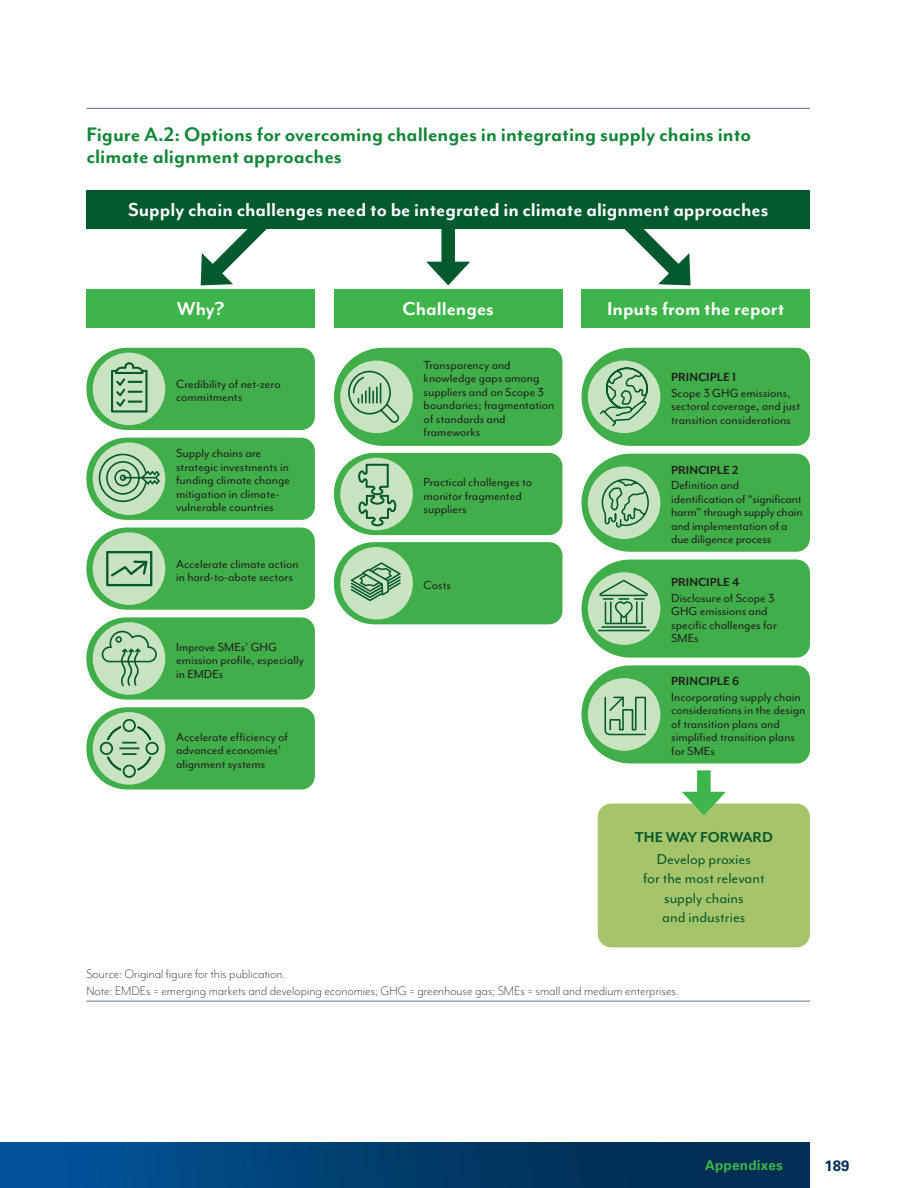
<style>
.page{position:relative;width:918px;height:1188px;background:#fff}
.page>*{position:absolute;margin:0;border:0;box-sizing:border-box;transform-origin:0 0}
.chart_titles{font:700 22.5px/22.5px "Mr Eaves Mod OT";color:#118637}
.head_D{font:700 21.6px "Mr Eaves Mod OT";color:#fff}
.head_D-2{font:16.5px/19.5px "Mr Eaves Mod OT";color:#04592d;text-align:center}
.head_D-3{font:700 16.5px "Mr Eaves Mod OT";letter-spacing:-.005em;color:#04592d}
.t1{font:700 15px "Univers LT Std";color:#002e54}
.notes{font:300 14.25px "Mr Eaves Mod OT";color:#231f20}
.head_D-4{font:13.5px/13.5px "Mr Eaves Mod OT";color:#231f20}
.head_D-5{font:700 13.5px "Mr Eaves Mod OT";color:#231f20}
.t2{font:700 13.5px "Univers LT Std";letter-spacing:.02em;color:#3db54a}
</style>
<div class="page">
<div style="left:0;top:1143px;width:810px;height:45px;background:linear-gradient(to right,#025399,#002846)"></div>
<hr style="left:0;top:1143px;width:1px;height:45px;background:#01519b">
<hr style="left:86px;top:108px;width:724px;height:1px;background:#5e718f">
<hr style="left:86px;top:1001px;width:724px;height:1px;background:#5e718f">
<div style="left:86px;top:289px;width:229px;height:39px;background:#3db54a"></div>
<div style="left:334px;top:289px;width:228px;height:39px;background:#3db54a"></div>
<div style="left:582px;top:289px;width:228px;height:39px;background:#3db54a"></div>
<div style="left:441px;top:229px;width:14px;height:42px;background:#04592d"></div>
<svg style="left:426px;top:262px;width:44px;height:23px"></svg>
<svg style="left:624px;top:229px;width:67px;height:57px"></svg>
<svg style="left:200px;top:229px;width:67px;height:57px"></svg>
<div style="left:86px;top:190px;width:724px;height:39px;background:#04592d"></div>
<svg style="left:582px;top:348px;width:228px;height:98px"></svg>
<svg style="left:582px;top:454px;width:228px;height:98px"></svg>
<svg style="left:582px;top:560px;width:228px;height:98px"></svg>
<svg style="left:582px;top:665px;width:228px;height:98px"></svg>
<svg style="left:86px;top:348px;width:229px;height:82px"></svg>
<svg style="left:86px;top:438px;width:229px;height:82px"></svg>
<svg style="left:86px;top:528px;width:229px;height:82px"></svg>
<svg style="left:86px;top:617px;width:229px;height:83px"></svg>
<svg style="left:86px;top:707px;width:229px;height:82px"></svg>
<svg style="left:334px;top:348px;width:228px;height:98px"></svg>
<svg style="left:334px;top:453px;width:228px;height:82px"></svg>
<svg style="left:334px;top:542px;width:228px;height:82px"></svg>
<div style="left:598px;top:804px;width:212px;height:143px;background:#a6c469;border-radius:14px"></div>
<div style="left:697px;top:770px;width:14px;height:31px;background:#3db54a"></div>
<svg style="left:682px;top:792px;width:44px;height:23px"></svg>
<p class="chart_titles" style="left:86px;top:122px;width:666px">Figure A.2: Options for overcoming challenges in integrating supply chains into climate alignment approaches</p>
<p class="head_D" style="left:128px;top:197px;width:642px">Supply chain challenges need to be integrated in climate alignment approaches</p>
<p class="head_D" style="left:177px;top:296px;width:49px">Why?</p>
<p class="head_D" style="left:403px;top:296px;width:93px">Challenges</p>
<p class="head_D" style="left:607px;top:296px;width:179px">Inputs from the report</p>
<p class="head_D-4" style="left:176px;top:377px;width:106px">Credibility of net-zero commitments</p>
<p class="head_D-4" style="left:176px;top:447px;width:116px">Supply chains are strategic investments in funding climate change mitigation in climate&shy;vulnerable countries</p>
<p class="head_D-4" style="left:176px;top:557px;width:124px">Accelerate climate action in hard-to-abate sectors</p>
<p class="head_D-4" style="left:176px;top:640px;width:129px">Improve SMEs’ GHG emission profile, especially in EMDEs</p>
<p class="head_D-4" style="left:176px;top:730px;width:114px">Accelerate efficiency of advanced economies’ alignment systems</p>
<p class="head_D-4" style="left:424px;top:358px;width:132px">Transparency and knowledge gaps among suppliers and on Scope 3 boundaries; fragmentation of standards and frameworks</p>
<p class="head_D-4" style="left:424px;top:475px;width:110px">Practical challenges to monitor fragmented suppliers</p>
<p class="head_D-4" style="left:424px;top:578px;width:29px">Costs</p>
<p class="head_D-5" style="left:671px;top:369px;width:67px">PRINCIPLE 1</p>
<p class="head_D-4" style="left:671px;top:386px;width:131px">Scope 3 GHG emissions, sectoral coverage, and just transition considerations</p>
<p class="head_D-5" style="left:671px;top:462px;width:69px">PRINCIPLE 2</p>
<p class="head_D-4" style="left:671px;top:478px;width:133px">Definition and identification of “significant harm” through supply chain and implementation of a due diligence process</p>
<p class="head_D-5" style="left:671px;top:574px;width:70px">PRINCIPLE 4</p>
<p class="head_D-4" style="left:671px;top:591px;width:107px">Disclosure of Scope 3<br>GHG emissions and specific challenges for<br>SMEs</p>
<p class="head_D-5" style="left:671px;top:674px;width:70px">PRINCIPLE 6</p>
<p class="head_D-4" style="left:671px;top:690px;width:136px">Incorporating supply chain considerations in the design of transition plans and simplified transition plans for SMEs</p>
<p class="head_D-3" style="left:635px;top:828px;width:140px">THE WAY FORWARD</p>
<p class="head_D-2" style="left:643px;top:849px;width:123px">Develop proxies<br>for the most relevant supply chains<br>and industries</p>
<p class="notes" style="left:86px;top:966px;width:200px">Source: Original figure for this publication.</p>
<p class="notes" style="left:86px;top:983px;width:594px">Note: EMDEs = emerging markets and developing economies; GHG = greenhouse gas; SMEs = small and medium enterprises.</p>
<p class="t2" style="left:705px;top:1158px;width:79px">Appendixes</p>
<p class="t1" style="left:825px;top:1157px;width:26px">189</p>
</div>
